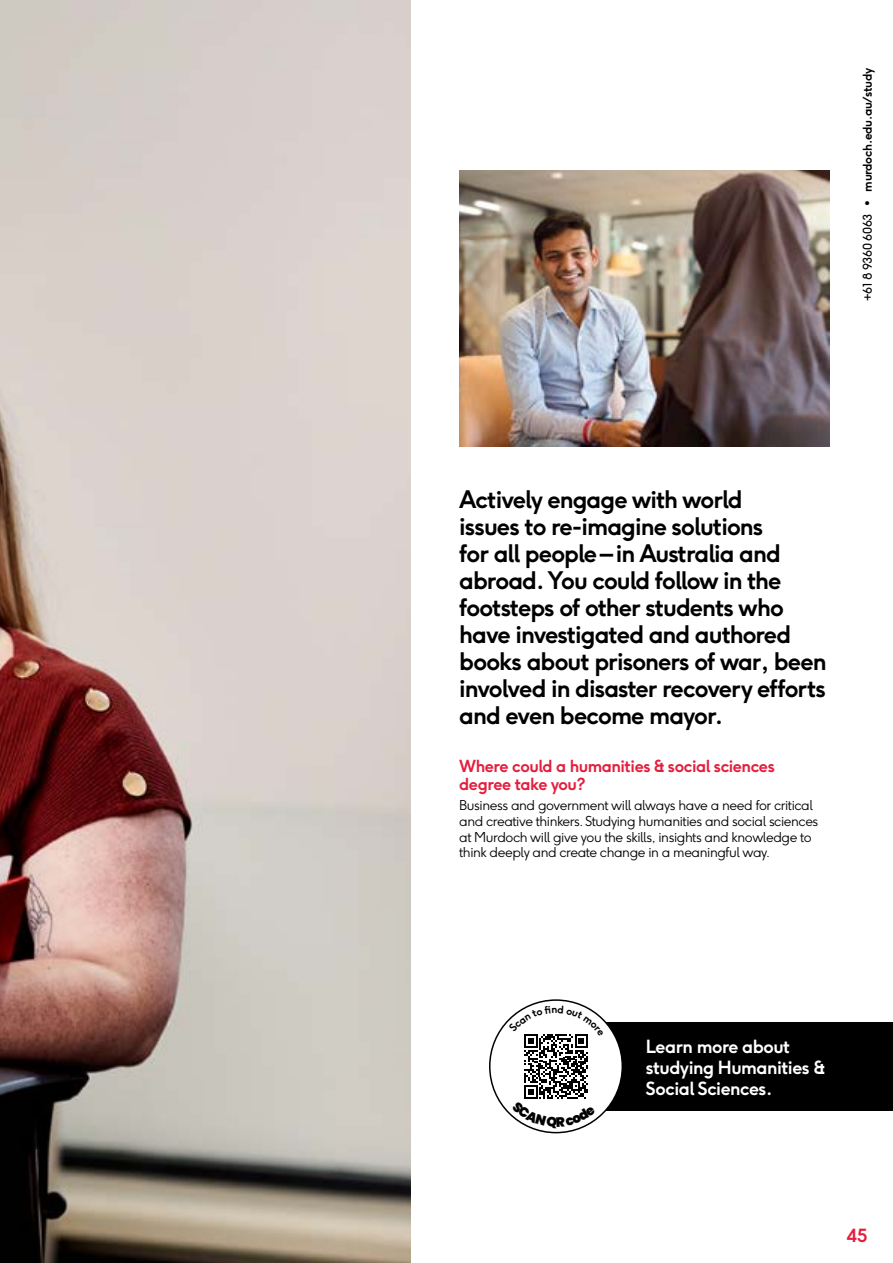
<style>
.page{position:relative;width:893px;height:1263px;background:#fff}
.page>*{position:absolute;margin:0;border:0;box-sizing:border-box;transform-origin:0 0}
.Lead_in_Para_16_18{font:700 24px/27px "F37 Ginger";letter-spacing:-.04em;color:#000}
.QR_Code_CTA{font:700 18px/21px "F37 Ginger";letter-spacing:-.03em;color:#fff}
.t1{font:700 18px "F37 Ginger";color:#e31f3e}
.Subhead_11_12_Red{font:700 16.5px/18px "F37 Ginger";letter-spacing:-.03em;color:#e31f3e}
.Body_9_10_5{font:300 13.5px/15.8px "F37 Ginger";letter-spacing:-.03em;color:#000}
.t2{font:700 12px "F37 Ginger";letter-spacing:-.03em;color:#000}
.s1{font-weight:400}
</style>
<div class="page">
<img style="left:0;top:0;width:410px;height:1263px">
<img style="left:459px;top:170px;width:370px;height:276px">
<div style="left:596px;top:1022px;width:297px;height:89px;background:#000"></div>
<div style="left:490px;top:1000px;width:132px;height:132px;background:#fff;border-radius:50%"></div>
<svg style="left:508px;top:1005px;width:96px;height:124px"></svg>
<p class="t2" style="left:860px;top:301px;width:235px;rotate:-90deg"><span class="s1">+61 8 9360 6063 •</span> murdoch.edu.au/study</p>
<p class="Lead_in_Para_16_18" style="left:459px;top:486px;width:369px">Actively engage with world<br>issues to re-imagine solutions<br>for all people – in Australia and abroad. You could follow in the footsteps of other students who have investigated and authored books about prisoners of war, been involved in disaster recovery efforts and even become mayor.</p>
<p class="Subhead_11_12_Red" style="left:459px;top:757px;width:317px">Where could a humanities &amp; social sciences degree take you?</p>
<p class="Body_9_10_5" style="left:459px;top:797px;width:361px">Business and government will always have a need for critical and creative thinkers. Studying humanities and social sciences at Murdoch will give you the skills, insights and knowledge to think deeply and create change in a meaningful way.</p>
<p class="QR_Code_CTA" style="left:646px;top:1035px;width:181px">Learn more about studying Humanities &amp;<br>Social Sciences.</p>
<p class="t1" style="left:846px;top:1223px;width:23px">45</p>
</div>
